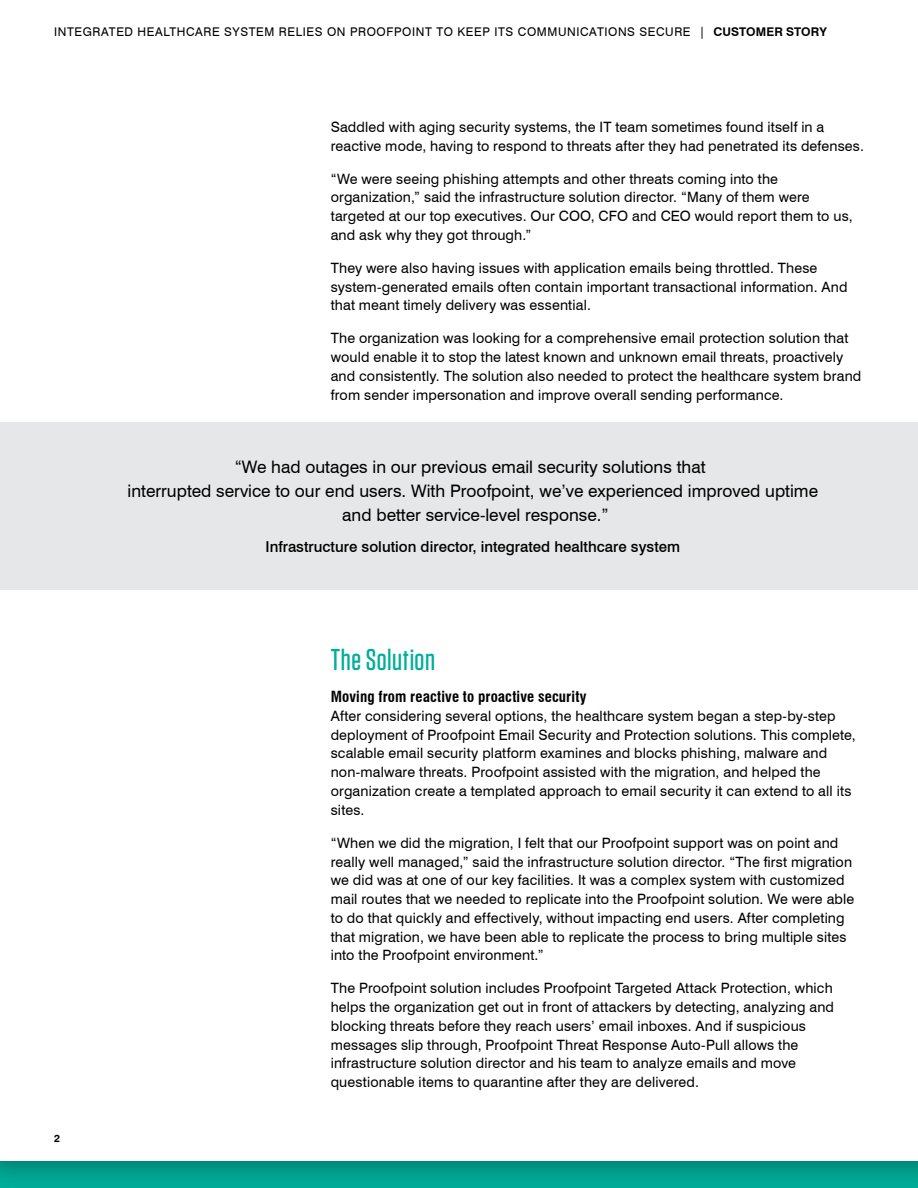
<style>
.page{position:relative;width:918px;height:1188px;background:#fff}
.page>*{position:absolute;margin:0;border:0;box-sizing:border-box;transform-origin:0 0}
.t1{font:500 30px "Tungsten";letter-spacing:.02em;color:#00ae9a}
.t2{font:17.25px/24px "Swiss 721 BT";color:#000;text-align:center}
.t3{font:500 15px "Swiss 721 BT";color:#000}
.t4{font:700 condensed 15px "Swiss 721 BT";letter-spacing:.01em;color:#000}
.t5{font:14.25px/18.8px "Swiss 721 BT";letter-spacing:.01em;color:#000}
.t6{font:12px "Swiss 721 BT";letter-spacing:.05em;color:#000}
.t7{font:700 10.5px "Swiss 721 BT";color:#000}
.s1{font-weight:700}
</style>
<div class="page">
<div style="left:0;top:0;width:918px;height:1188px;background:#000;opacity:.3"></div>
<div style="left:0;top:0;width:918px;height:1161px;background:#fff"></div>
<div style="left:0;top:422px;width:918px;height:168px;background:#e6e7e8"></div>
<p class="t6" style="left:54px;top:25px;width:774px">INTEGRATED HEALTHCARE SYSTEM RELIES ON PROOFPOINT TO KEEP ITS COMMUNICATIONS SECURE | <span class="s1">CUSTOMER STORY</span></p>
<p class="t5" style="left:331px;top:117px;width:535px">Saddled with aging security systems, the IT team sometimes found itself in a reactive mode, having to respond to threats after they had penetrated its defenses.</p>
<p class="t5" style="left:331px;top:169px;width:524px">“We were seeing phishing attempts and other threats coming into the organization,” said the infrastructure solution director. “Many of them were targeted at our top executives. Our COO, CFO and CEO would report them to us, and ask why they got through.”</p>
<p class="t5" style="left:331px;top:258px;width:518px">They were also having issues with application emails being throttled. These system-generated emails often contain important transactional information. And that meant timely delivery was essential.</p>
<p class="t5" style="left:331px;top:329px;width:532px">The organization was looking for a comprehensive email protection solution that would enable it to stop the latest known and unknown email threats, proactively and consistently. The solution also needed to protect the healthcare system brand from sender impersonation and improve overall sending performance.</p>
<p class="t2" style="left:128px;top:455px;width:692px">“We had outages in our previous email security solutions that<br>interrupted service to our end users. With Proofpoint, we’ve experienced improved uptime and better service-level response.”</p>
<p class="t3" style="left:265px;top:538px;width:416px">Infrastructure solution director, integrated healthcare system</p>
<p class="t7" style="left:54px;top:1132px;width:7px">2</p>
<h1 class="t1" style="left:331px;top:644px;width:106px">The Solution</h1>
<p class="t4" style="left:331px;top:688px;width:257px">Moving from reactive to proactive security</p>
<p class="t5" style="left:331px;top:706px;width:527px">After considering several options, the healthcare system began a step-by-step deployment of Proofpoint Email Security and Protection solutions. This complete, scalable email security platform examines and blocks phishing, malware and non-malware threats. Proofpoint assisted with the migration, and helped the organization create a templated approach to email security it can extend to all its sites.</p>
<p class="t5" style="left:331px;top:833px;width:525px">“When we did the migration, I felt that our Proofpoint support was on point and really well managed,” said the infrastructure solution director. “The first migration we did was at one of our key facilities. It was a complex system with customized mail routes that we needed to replicate into the Proofpoint solution. We were able to do that quickly and effectively, without impacting end users. After completing that migration, we have been able to replicate the process to bring multiple sites into the Proofpoint environment.”</p>
<p class="t5" style="left:331px;top:979px;width:505px">The Proofpoint solution includes Proofpoint Targeted Attack Protection, which helps the organization get out in front of attackers by detecting, analyzing and blocking threats before they reach users’ email inboxes. And if suspicious messages slip through, Proofpoint Threat Response Auto-Pull allows the infrastructure solution director and his team to analyze emails and move questionable items to quarantine after they are delivered.</p>
</div>
